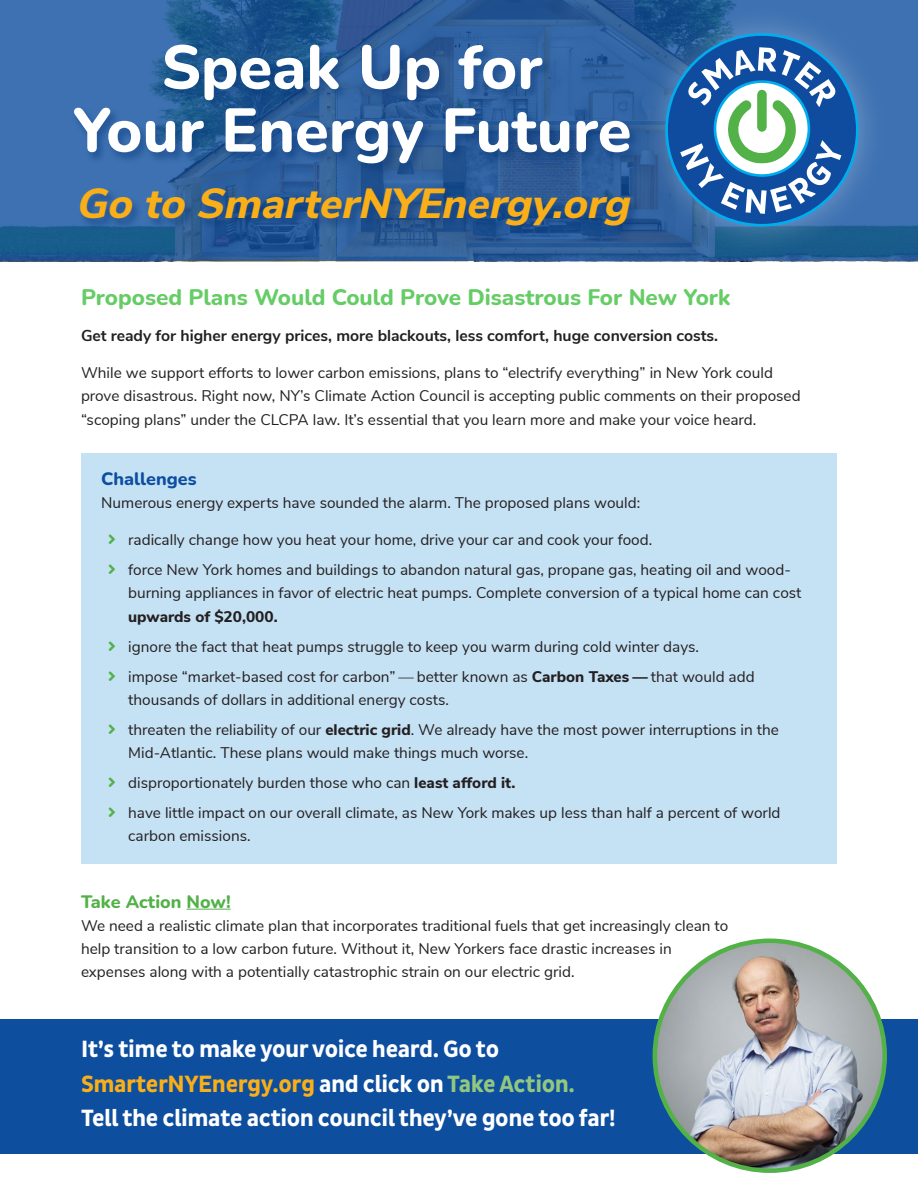
<style>
.page{position:relative;width:918px;height:1188px;background:#fff}
.page>*{position:absolute;margin:0;border:0;box-sizing:border-box;transform-origin:0 0}
.t1{font:800 61.5px/63px "Nunito";color:#fff;text-align:center}
.t2{font:italic 800 42px "Nunito Sans";color:#faaf18}
.t3{font:700 24px/34.2px "Pluto Sans Cond";letter-spacing:-.02em;color:#fff}
.t4{font:800 22.5px "Nunito";color:#6c6}
.Body{font:800 18px "Nunito";color:#52b147}
.Body-2{font:800 18px "Nunito";color:#0d4e9f}
.Body-3{font:700 15.75px "Nunito Sans";color:#231f20}
.LIST{font:15.3px/23.2px "Nunito Sans";color:#231f20}
.Body-4{font:15.3px/23.2px "Nunito Sans";color:#231f20}
.s1{color:#52b147}
.s2{font-weight:800}
.s3{color:#faaf18}
.s4{color:#92c780}
</style>
<div class="page">
<svg style="left:0;top:0;width:918px;height:261px;background:#2f64a0"></svg>
<div style="left:0;top:1019px;width:918px;height:135px;background:#0d4e9f"></div>
<div style="left:71px;top:43px;width:571px;height:195px;background:#073678;opacity:.44"></div>
<hr style="left:187px;top:909px;width:44px;height:1px;background:#52b147">
<div style="left:81px;top:453px;width:756px;height:411px;background:#c5e1f4"></div>
<img style="left:655px;top:941px;width:230px;height:230px;border-radius:115px">
<div style="left:635px;top:3px;width:254px;height:254px;background:#fff;opacity:.3"></div>
<svg style="left:665px;top:33px;width:194px;height:194px"></svg>
<p class="t1" style="left:73px;top:33px;width:560px">Speak Up for<br>Your Energy Future</p>
<p class="t2" style="left:76px;top:173px;width:567px">Go to SmarterNYEnergy.org</p>
<p class="t4" style="left:81px;top:281px;width:651px">Proposed Plans Would Could Prove Disastrous For New York</p>
<p class="Body-3" style="left:81px;top:324px;width:639px">Get ready for higher energy prices, more blackouts, less comfort, huge conversion costs.</p>
<p class="Body-4" style="left:81px;top:360px;width:721px">While we support efforts to lower carbon emissions, plans to “electrify everything” in New York could prove disastrous. Right now, NY’s Climate Action Council is accepting public comments on their proposed “scoping plans” under the CLCPA law. It’s essential that you learn more and make your voice heard.</p>
<p class="Body-2" style="left:101px;top:466px;width:97px">Challenges</p>
<p class="Body-4" style="left:101px;top:490px;width:541px">Numerous energy experts have sounded the alarm. The proposed plans would:</p>
<p class="LIST" style="left:108px;top:527px;width:546px"><span class="s1">■●▼</span> radically change how you heat your home, drive your car and cook your food.</p>
<p class="LIST" style="left:128px;top:557px;width:675px;text-indent:-20px"><span class="s1">■●▼</span> force New York homes and buildings to abandon natural gas, propane gas, heating oil and wood&shy;burning appliances in favor of electric heat pumps. Complete conversion of a typical home can cost <span class="s2">upwards of $20,000.</span></p>
<p class="LIST" style="left:108px;top:634px;width:592px"><span class="s1">■●▼</span> ignore the fact that heat pumps struggle to keep you warm during cold winter days.</p>
<p class="LIST" style="left:128px;top:664px;width:628px;text-indent:-20px"><span class="s1">■●▼</span> impose “market-based cost for carbon” — better known as <span class="s2">Carbon Taxes —</span> that would add thousands of dollars in additional energy costs.</p>
<p class="LIST" style="left:128px;top:717px;width:652px;text-indent:-20px"><span class="s1">■●▼</span> threaten the reliability of our <span class="s2">electric grid</span>. We already have the most power interruptions in the<br>Mid-Atlantic. These plans would make things much worse.</p>
<p class="LIST" style="left:108px;top:770px;width:409px"><span class="s1">■●▼</span> disproportionately burden those who can <span class="s2">least afford it.</span></p>
<p class="LIST" style="left:128px;top:800px;width:654px;text-indent:-20px"><span class="s1">■●▼</span> have little impact on our overall climate, as New York makes up less than half a percent of world carbon emissions.</p>
<p class="Body" style="left:81px;top:888px;width:151px">Take Action Now!</p>
<p class="Body-4" style="left:81px;top:913px;width:649px">We need a realistic climate plan that incorporates traditional fuels that get increasingly clean to help transition to a low carbon future. Without it, New Yorkers face drastic increases in expenses along with a potentially catastrophic strain on our electric grid.</p>
<p class="t3" style="left:81px;top:1033px;width:536px">It’s time to make your voice heard. Go to<br><span class="s3">SmarterNYEnergy.org</span> and click on <span class="s4">Take Action.<br></span>Tell the climate action council they’ve gone too far!</p>
</div>
